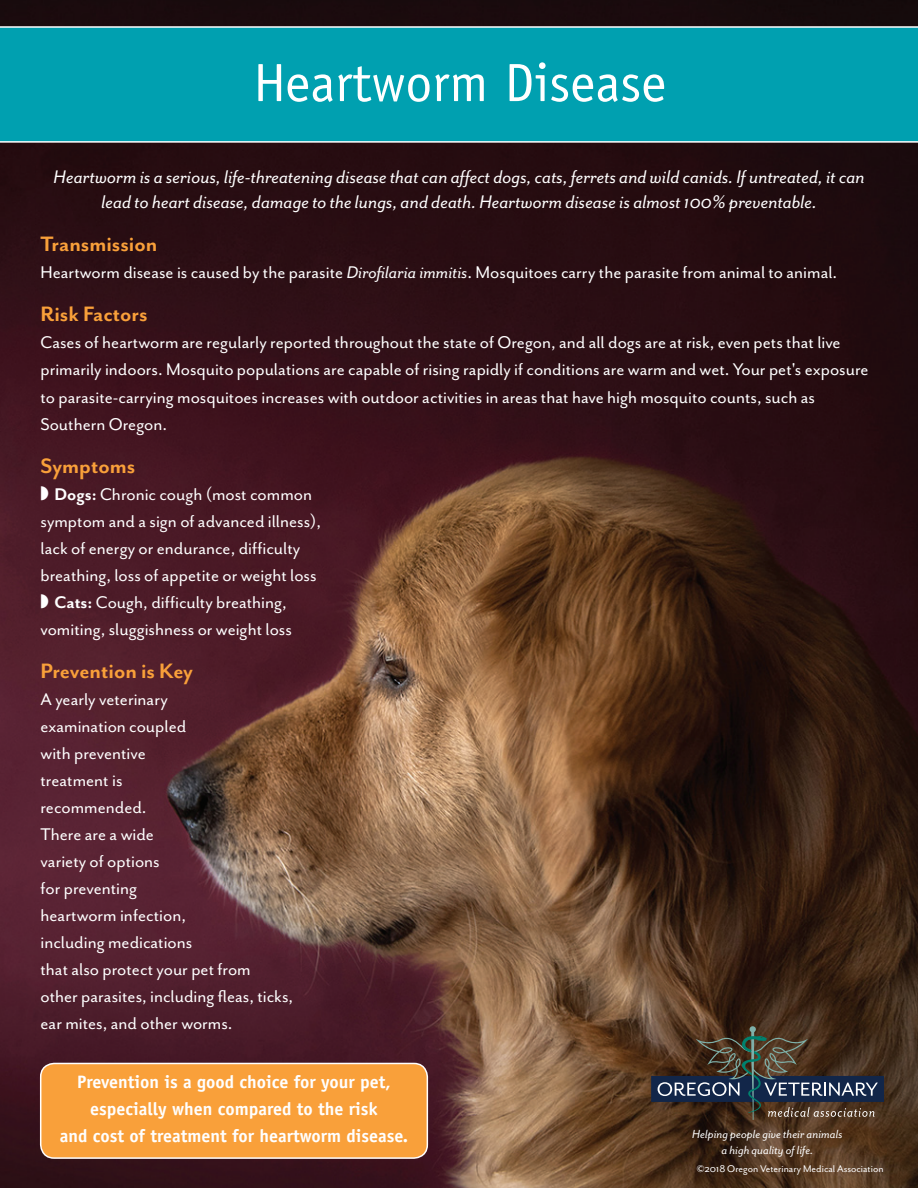
<style>
.page{position:relative;width:918px;height:1188px;background:#fff}
.page>*{position:absolute;margin:0;border:0;box-sizing:border-box;transform-origin:0 0}
.t1{font:54px "Officina Sans";color:#fff}
.t2{font:700 24px "Mr Eaves San OT";color:#f9a03a}
.t3{font:italic 21px/25.2px "Mr Eaves San OT";color:#fff;text-align:center}
.t4{font:19.5px/27px "Mr Eaves San OT";color:#fff}
.t5{font:700 18px/27px "Officina Sans";color:#fff;text-align:center}
.t6{font:italic 13.5px/16.2px "Mr Eaves San OT";color:#fff;text-align:center}
.t7{font:11.25px "Mr Eaves San OT";color:#fff}
.s1{font-style:italic}
.s2{font-weight:700}
</style>
<div class="page">
<img style="left:0;top:0;width:918px;height:1188px">
<div style="left:0;top:26px;width:918px;height:117px;background:#00a0b0"></div>
<svg style="left:651px;top:1026px;width:233px;height:94px;background:#453d38"></svg>
<div style="left:41px;top:1063px;width:386px;height:95px;background:#f9a03a;border-radius:14px"></div>
<div style="left:40px;top:1063px;width:388px;height:96px;border:2px solid #fff;border-radius:14px"></div>
<h1 class="t1" style="left:253px;top:51px;width:415px">Heartworm Disease</h1>
<p class="t3" style="left:54px;top:164px;width:813px">Heartworm is a serious, life-threatening disease that can affect dogs, cats, ferrets and wild canids. If untreated, it can lead to heart disease, damage to the lungs, and death. Heartworm disease is almost 100% preventable.</p>
<p class="t2" style="left:40px;top:231px;width:118px">Transmission</p>
<p class="t4" style="left:40px;top:259px;width:798px">Heartworm disease is caused by the parasite <span class="s1">Dirofilaria immitis</span>. Mosquitoes carry the parasite from animal to animal.</p>
<p class="t2" style="left:40px;top:301px;width:109px">Risk Factors</p>
<p class="t4" style="left:40px;top:329px;width:830px">Cases of heartworm are regularly reported throughout the state of Oregon, and all dogs are at risk, even pets that live primarily indoors. Mosquito populations are capable of rising rapidly if conditions are warm and wet. Your pet's exposure to parasite-carrying mosquitoes increases with outdoor activities in areas that have high mosquito counts, such as Southern Oregon.</p>
<p class="t2" style="left:40px;top:453px;width:96px">Symptoms</p>
<p class="t4" style="left:41px;top:481px;width:282px">◗ <span class="s2">Dogs:</span> Chronic cough (most common symptom and a sign of advanced illness), lack of energy or endurance, difficulty breathing, loss of appetite or weight loss ◗ <span class="s2">Cats:</span> Cough, difficulty breathing, vomiting, sluggishness or weight loss</p>
<p class="t2" style="left:40px;top:658px;width:154px">Prevention is Key</p>
<p class="t4" style="left:40px;top:686px;width:254px">A yearly veterinary<br>examination coupled<br>with preventive<br>treatment is<br>recommended.<br>There are a wide<br>variety of options<br>for preventing<br>heartworm infection,<br>including medications<br>that also protect your pet from<br>other parasites, including fleas, ticks, ear mites, and other worms.</p>
<p class="t5" style="left:60px;top:1068px;width:350px">Prevention is a good choice for your pet, especially when compared to the risk<br>and cost of treatment for heartworm disease.</p>
<p class="t6" style="left:692px;top:1126px;width:152px">Helping people give their animals a high quality of life.</p>
<p class="t7" style="left:697px;top:1162px;width:188px">©2018 Oregon Veterinary Medical Association</p>
</div>
